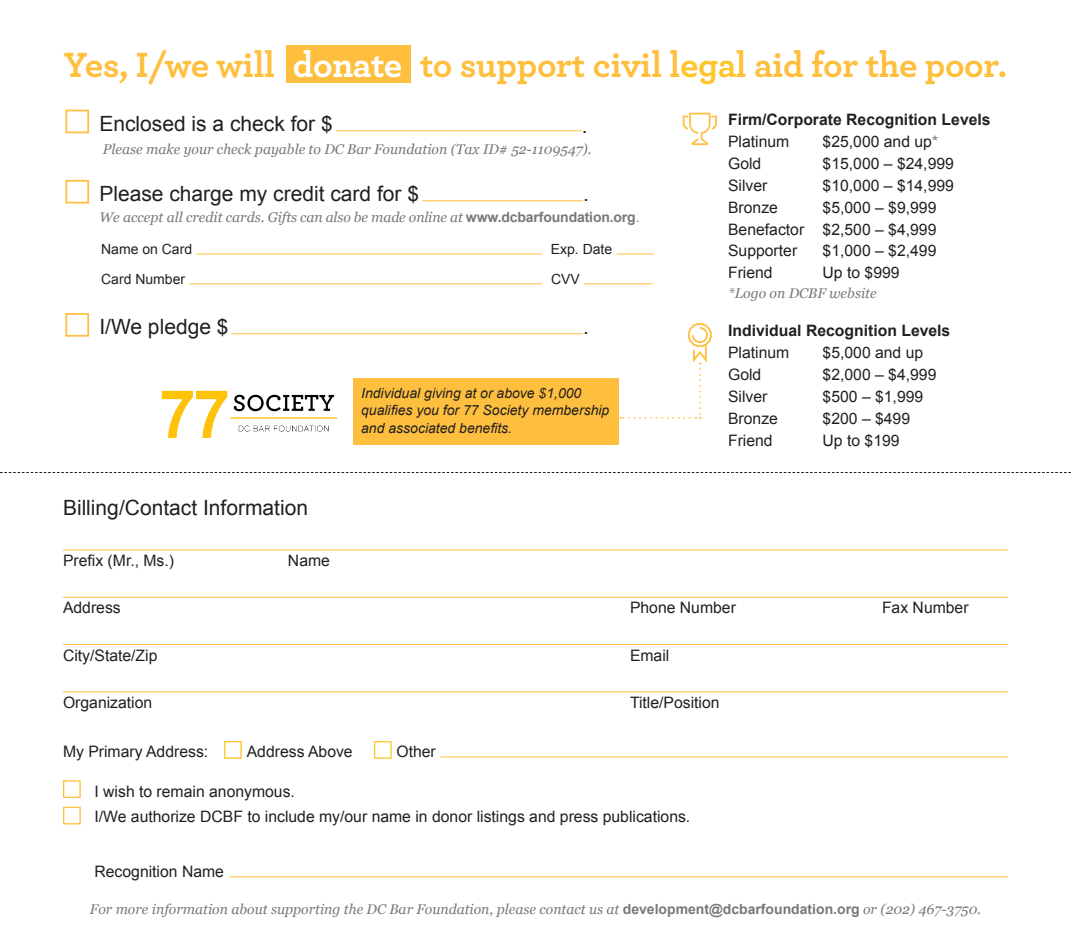
<style>
.page{position:relative;width:1071px;height:945px;background:#fff}
.page>*{position:absolute;margin:0;border:0;box-sizing:border-box;transform-origin:0 0}
.Black_Subhead{font:700 36.75px "Archer";letter-spacing:-.01em;color:#ffbf3e}
.Body{font:21px "Arial";color:#231f20}
.Body-2{font:15.75px/24.5px "Arial";color:#231f20}
.Body-3{font:700 15.75px "Arial";color:#231f20}
.Body-4{font:italic 14px "Georgia";color:#76787b}
.Body-5{font:italic 14px/17.5px "Arial";color:#231f20}
.Body-6{font:14px "Arial";color:#231f20}
.s1{color:#fff}
.s2{color:#ffc52d}
.s3{font-family:"Arial";font-weight:700;font-style:normal}
.s4{font-family:"Arial";font-style:normal}
.s5{color:#76787b}
</style>
<div class="page">
<hr style="left:63px;top:550px;width:945px;height:1px;background:#ffbf3e">
<hr style="left:63px;top:597px;width:945px;height:1px;background:#ffbf3e">
<hr style="left:63px;top:644px;width:945px;height:1px;background:#ffbf3e">
<hr style="left:63px;top:691px;width:945px;height:1px;background:#ffbf3e">
<hr style="left:440px;top:757px;width:568px;height:1px;background:#ffbf3e">
<hr style="left:229px;top:876px;width:779px;height:1px;background:#ffbf3e">
<div style="left:287px;top:45px;width:124px;height:38px;background:#ffbf3e"></div>
<svg style="left:0;top:472px;width:1071px;height:1px"></svg>
<hr style="left:336px;top:130px;width:246px;height:1px;background:#ffbf3e">
<hr style="left:422px;top:200px;width:161px;height:1px;background:#ffbf3e">
<hr style="left:232px;top:333px;width:351px;height:1px;background:#ffbf3e">
<svg style="left:683px;top:113px;width:34px;height:32px"></svg>
<div style="left:65px;top:110px;width:24px;height:23px;border:2px solid #ffbf3e"></div>
<div style="left:65px;top:180px;width:24px;height:24px;border:2px solid #ffbf3e"></div>
<div style="left:65px;top:313px;width:24px;height:24px;border:2px solid #ffbf3e"></div>
<hr style="left:197px;top:254px;width:345px;height:1px;background:#ffbf3e">
<hr style="left:617px;top:254px;width:37px;height:1px;background:#ffbf3e">
<hr style="left:190px;top:283px;width:352px;height:1px;background:#ffbf3e">
<hr style="left:584px;top:283px;width:68px;height:1px;background:#ffbf3e">
<img style="left:161px;top:390px;width:176px;height:48px">
<div style="left:353px;top:378px;width:265px;height:67px;background:#ffbf3e"></div>
<div style="left:63px;top:780px;width:18px;height:18px;border:1px solid #ffbf3e"></div>
<div style="left:224px;top:741px;width:18px;height:18px;border:1px solid #ffc52d"></div>
<div style="left:374px;top:741px;width:18px;height:18px;border:1px solid #ffc52d"></div>
<div style="left:63px;top:807px;width:18px;height:17px;border:1px solid #ffbf3e"></div>
<svg style="left:620px;top:323px;width:92px;height:96px"></svg>
<p class="Black_Subhead" style="left:64px;top:35px;width:945px">Yes, I/we will <span class="s1">donate</span> to support civil l<span class="s2">ega</span>l aid for the poor.</p>
<p class="Body" style="left:99px;top:110px;width:235px">Enclosed is a check for $</p>
<p class="Body" style="left:582px;top:111px;width:7px">.</p>
<p class="Body-4" style="left:103px;top:139px;width:490px">Please make your check payable to DC Bar Foundation (Tax ID# 52-1109547).</p>
<p class="Body" style="left:99px;top:180px;width:321px">Please charge my credit card for $</p>
<p class="Body" style="left:583px;top:180px;width:7px">.</p>
<p class="Body-4" style="left:99px;top:207px;width:542px">We accept all credit cards. Gifts can also be made online at <span class="s3">www.dcbarfoundation.org</span><span class="s4">.</span></p>
<p class="Body-6" style="left:101px;top:240px;width:93px">Name on Card</p>
<p class="Body-6" style="left:551px;top:240px;width:63px">Exp. Date</p>
<p class="Body-6" style="left:101px;top:270px;width:86px">Card Number</p>
<p class="Body-6" style="left:551px;top:270px;width:30px">CVV</p>
<p class="Body" style="left:99px;top:313px;width:131px">I/We pledge $</p>
<p class="Body" style="left:63px;top:494px;width:247px">Billing/Contact Information</p>
<p class="Body" style="left:583px;top:313px;width:7px">.</p>
<p class="Body-5" style="left:361px;top:384px;width:250px">Individual giving at or above $1,000 qualifies you for 77 Society membership and associated benefits.</p>
<p class="Body-3" style="left:728px;top:109px;width:264px">Firm/Corporate Recognition Levels</p>
<p class="Body-2" style="left:728px;top:129px;width:63px">Platinum</p>
<p class="Body-2" style="left:823px;top:129px;width:117px">$25,000 and up<span class="s5">*</span></p>
<p class="Body-2" style="left:728px;top:151px;width:35px">Gold</p>
<p class="Body-2" style="left:823px;top:151px;width:133px">$15,000 – $24,999</p>
<p class="Body-2" style="left:728px;top:173px;width:41px">Silver</p>
<p class="Body-2" style="left:823px;top:173px;width:133px">$10,000 – $14,999</p>
<p class="Body-2" style="left:728px;top:195px;width:51px">Bronze</p>
<p class="Body-2" style="left:823px;top:195px;width:115px">$5,000 – $9,999</p>
<p class="Body-2" style="left:728px;top:217px;width:210px">Benefactor $2,500 – $4,999</p>
<p class="Body-2" style="left:728px;top:239px;width:71px">Supporter</p>
<p class="Body-2" style="left:823px;top:239px;width:115px">$1,000 – $2,499</p>
<p class="Body-2" style="left:728px;top:261px;width:46px">Friend</p>
<p class="Body-2" style="left:823px;top:261px;width:79px">Up to $999</p>
<p class="Body-4" style="left:728px;top:283px;width:150px">*Logo on DCBF website</p>
<p class="Body-3" style="left:728px;top:320px;width:224px">Individual Recognition Levels</p>
<p class="Body-2" style="left:728px;top:341px;width:63px">Platinum</p>
<p class="Body-2" style="left:823px;top:341px;width:102px">$5,000 and up</p>
<p class="Body-2" style="left:728px;top:362px;width:35px">Gold</p>
<p class="Body-2" style="left:823px;top:362px;width:115px">$2,000 – $4,999</p>
<p class="Body-2" style="left:728px;top:384px;width:41px">Silver</p>
<p class="Body-2" style="left:823px;top:384px;width:102px">$500 – $1,999</p>
<p class="Body-2" style="left:728px;top:406px;width:51px">Bronze</p>
<p class="Body-2" style="left:823px;top:406px;width:89px">$200 – $499</p>
<p class="Body-2" style="left:728px;top:428px;width:46px">Friend</p>
<p class="Body-2" style="left:823px;top:428px;width:79px">Up to $199</p>
<p class="Body-2" style="left:63px;top:549px;width:113px">Prefix (Mr., Ms.)</p>
<p class="Body-2" style="left:288px;top:549px;width:44px">Name</p>
<p class="Body-2" style="left:63px;top:596px;width:59px">Address</p>
<p class="Body-2" style="left:630px;top:596px;width:107px">Phone Number</p>
<p class="Body-2" style="left:882px;top:596px;width:88px">Fax Number</p>
<p class="Body-2" style="left:63px;top:643px;width:96px">City/State/Zip</p>
<p class="Body-2" style="left:630px;top:643px;width:41px">Email</p>
<p class="Body-2" style="left:63px;top:690px;width:91px">Organization</p>
<p class="Body-2" style="left:630px;top:690px;width:91px">Title/Position</p>
<p class="Body-2" style="left:63px;top:739px;width:147px">My Primary Address:</p>
<p class="Body-2" style="left:247px;top:739px;width:107px">Address Above</p>
<p class="Body-2" style="left:397px;top:739px;width:41px">Other</p>
<p class="Body-2" style="left:94px;top:780px;width:597px">I wish to remain anonymous.<br>I/We authorize DCBF to include my/our name in donor listings and press publications.</p>
<p class="Body-2" style="left:94px;top:859px;width:131px">Recognition Name</p>
<p class="Body-4" style="left:90px;top:899px;width:893px">For more information about supporting the DC Bar Foundation, please contact us at <span class="s3">development@dcbarfoundation.org</span> or (202) 467-3750.</p>
</div>
